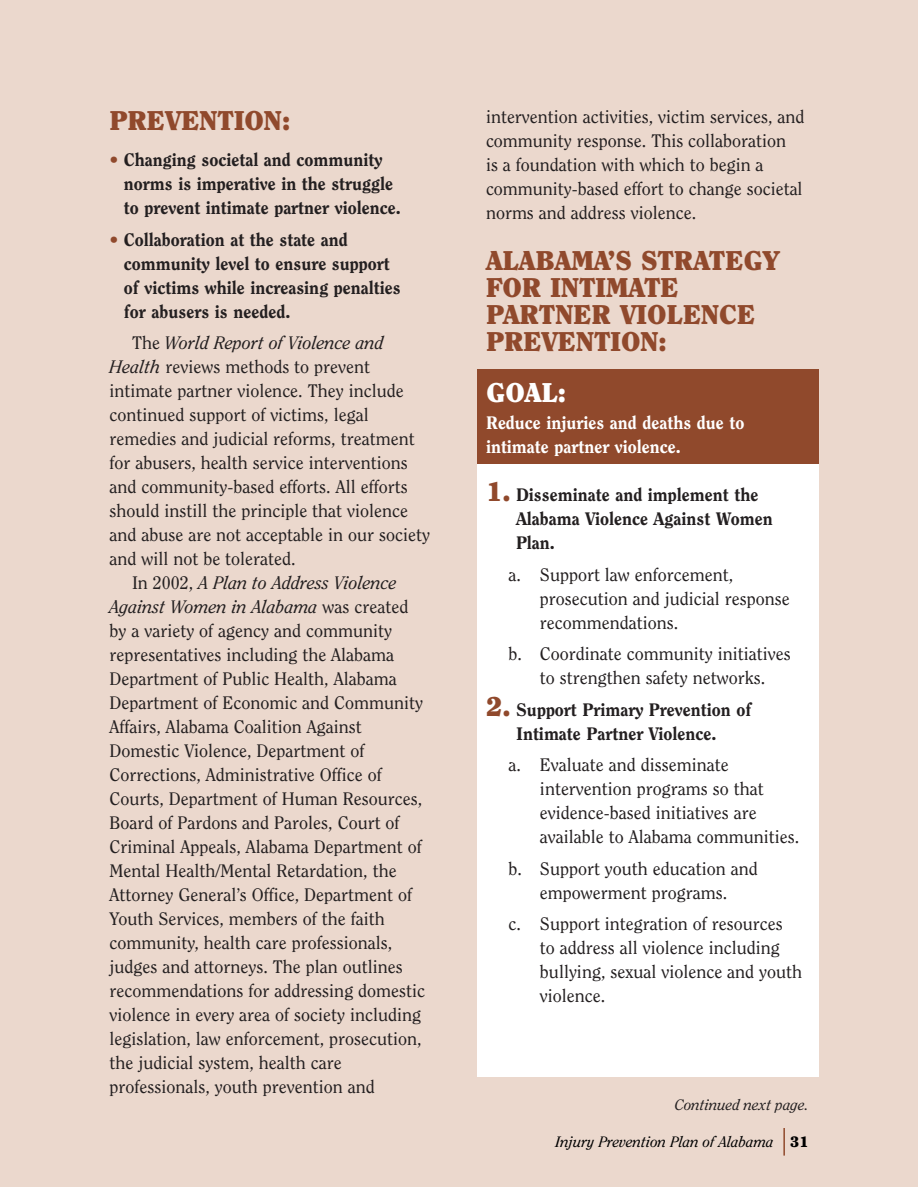
<style>
.page{position:relative;width:918px;height:1188px;background:#fff}
.page>*{position:absolute;margin:0;border:0;box-sizing:border-box;transform-origin:0 0}
.t1{font:900 27px/27px "Clearface";color:#90492c}
.t2{font:900 27px "Clearface";color:#fff}
.t3{font:18px/24px "Clearface";color:#231f20}
.t4{font:800 18px/24px "Clearface";color:#231f20}
.t5{font:italic 18px "Clearface";color:#231f20}
.t6{font:800 18px/24px "Clearface";color:#fff}
.t7{font:italic 15px "Clearface";color:#000}
.t8{font:italic 15px "Clearface";color:#231f20}
.s1{color:#90492c}
.s2{font-style:normal}
.s3{font-style:italic}
.s4{font-weight:900;font-size:27px;color:#90492c}
.s5{font-weight:900;font-style:normal}
</style>
<div class="page">
<div style="left:0;top:0;width:918px;height:1187px;background:#ebd8cd"></div>
<div style="left:477px;top:461px;width:342px;height:616px;background:#fff"></div>
<div style="left:477px;top:370px;width:342px;height:94px;background:#90492c"></div>
<hr style="left:783px;top:1128px;width:2px;height:28px;background:#90492c">
<h1 class="t1" style="left:110px;top:109px;width:182px">PREVENTION:</h1>
<p class="t4" style="left:124px;top:149px;width:278px;text-indent:-14px"><span class="s1">•</span> Changing societal and community norms is imperative in the struggle to prevent intimate partner violence.</p>
<p class="t4" style="left:124px;top:229px;width:278px;text-indent:-14px"><span class="s1">•</span> Collaboration at the state and community level to ensure support of victims while increasing penalties for abusers is needed.</p>
<p class="t5" style="left:132px;top:335px;width:253px"><span class="s2">The</span> World Report of Violence and</p>
<p class="t3" style="left:110px;top:356px;width:262px"><span class="s3">Health</span> reviews methods to prevent</p>
<p class="t3" style="left:110px;top:380px;width:296px">intimate partner violence. They include</p>
<p class="t3" style="left:110px;top:404px;width:261px">continued support of victims, legal</p>
<p class="t3" style="left:110px;top:428px;width:307px">remedies and judicial reforms, treatment</p>
<p class="t3" style="left:110px;top:452px;width:300px">for abusers, health service interventions</p>
<p class="t3" style="left:110px;top:476px;width:300px">and community-based efforts. All efforts</p>
<p class="t3" style="left:110px;top:500px;width:300px">should instill the principle that violence</p>
<p class="t3" style="left:110px;top:524px;width:322px">and abuse are not acceptable in our society</p>
<p class="t3" style="left:110px;top:548px;width:188px">and will not be tolerated.</p>
<p class="t5" style="left:132px;top:575px;width:266px"><span class="s2">In 2002,</span> A Plan to Address Violence</p>
<p class="t5" style="left:109px;top:599px;width:301px">Against Women in Alabama <span class="s2">was created</span></p>
<p class="t3" style="left:110px;top:620px;width:284px">by a variety of agency and community</p>
<p class="t3" style="left:110px;top:644px;width:286px">representatives including the Alabama</p>
<p class="t3" style="left:110px;top:668px;width:289px">Department of Public Health, Alabama</p>
<p class="t3" style="left:110px;top:692px;width:315px">Department of Economic and Community</p>
<p class="t3" style="left:110px;top:716px;width:254px">Affairs, Alabama Coalition Against</p>
<p class="t3" style="left:110px;top:740px;width:256px">Domestic Violence, Department of</p>
<p class="t3" style="left:110px;top:764px;width:274px">Corrections, Administrative Office of</p>
<p class="t3" style="left:110px;top:788px;width:314px">Courts, Department of Human Resources,</p>
<p class="t3" style="left:110px;top:812px;width:292px">Board of Pardons and Paroles, Court of</p>
<p class="t3" style="left:110px;top:836px;width:314px">Criminal Appeals, Alabama Department of</p>
<p class="t3" style="left:110px;top:860px;width:289px">Mental Health/Mental Retardation, the</p>
<p class="t3" style="left:110px;top:884px;width:304px">Attorney General’s Office, Department of</p>
<p class="t3" style="left:110px;top:908px;width:277px">Youth Services, members of the faith</p>
<p class="t3" style="left:110px;top:932px;width:284px">community, health care professionals,</p>
<p class="t3" style="left:110px;top:956px;width:295px">judges and attorneys. The plan outlines</p>
<p class="t3" style="left:110px;top:980px;width:317px">recommendations for addressing domestic</p>
<p class="t3" style="left:110px;top:1004px;width:313px">violence in every area of society including</p>
<p class="t3" style="left:110px;top:1028px;width:314px">legislation, law enforcement, prosecution,</p>
<p class="t3" style="left:110px;top:1052px;width:234px">the judicial system, health care</p>
<p class="t3" style="left:110px;top:1076px;width:267px">professionals, youth prevention and</p>
<p class="t3" style="left:486px;top:106px;width:320px">intervention activities, victim services, and community response. This collaboration<br>is a foundation with which to begin a community-based effort to change societal norms and address violence.</p>
<h1 class="t1" style="left:486px;top:249px;width:295px">ALABAMA’S STRATEGY<br>FOR INTIMATE<br>PARTNER VIOLENCE<br>PREVENTION:</h1>
<h1 class="t2" style="left:486px;top:382px;width:82px">GOAL:</h1>
<p class="t6" style="left:486px;top:412px;width:260px">Reduce injuries and deaths due to intimate partner violence.</p>
<p class="t4" style="left:516px;top:484px;width:258px;text-indent:-30px"><span class="s4">1.</span> Disseminate and implement the<br>Alabama Violence Against Women<br>Plan.</p>
<p class="t3" style="left:540px;top:564px;width:251px;text-indent:-32px">a. Support law enforcement, prosecution and judicial response recommendations.</p>
<p class="t3" style="left:508px;top:643px;width:284px;text-align:center">b. Coordinate community initiatives to strengthen safety networks.</p>
<p class="t4" style="left:486px;top:699px;width:267px;text-align:center"><span class="s4">2.</span> Support Primary Prevention of<br>Intimate Partner Violence.</p>
<p class="t3" style="left:540px;top:754px;width:261px;text-indent:-32px">a. Evaluate and disseminate intervention programs so that evidence-based initiatives are available to Alabama communities.</p>
<p class="t3" style="left:508px;top:858px;width:251px;text-align:center">b. Support youth education and empowerment programs.</p>
<p class="t3" style="left:540px;top:913px;width:264px;text-indent:-32px">c. Support integration of resources to address all violence including bullying, sexual violence and youth violence.</p>
<p class="t8" style="left:675px;top:1099px;width:135px">Continued next page.</p>
<p class="t7" style="left:556px;top:1136px;width:254px">Injury Prevention Plan of Alabama <span class="s5">31</span></p>
</div>
